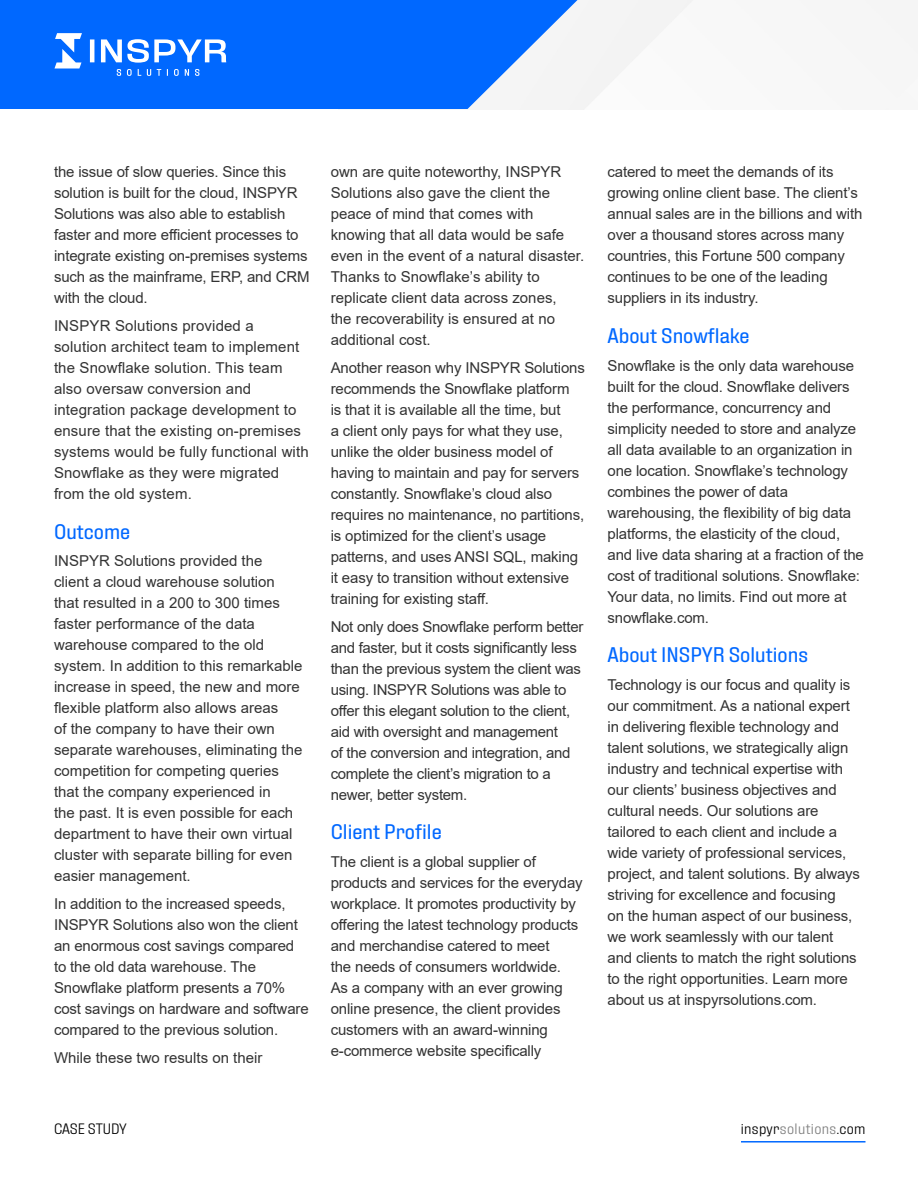
<style>
.page{position:relative;width:918px;height:1188px;background:#fff}
.page>*{position:absolute;margin:0;border:0;box-sizing:border-box;transform-origin:0 0}
.t1{font:21px "Fixture";color:#0068ff}
.t2{font:15px/21px "Arial";letter-spacing:-.01em;color:#333}
.t3{font:15px/21px "Arial";letter-spacing:.01em;color:#333}
.t4{font:300 15px "Fixture";letter-spacing:.025em;color:#000}
.t5{font:300 15px "Fixture";letter-spacing:-.005em;color:#000}
.s1{color:#808080}
</style>
<div class="page">
<hr style="left:741px;top:1141px;width:125px;height:2px;background:#0068ff">
<svg style="left:0;top:0;width:578px;height:109px;background:#1976fd"></svg>
<svg style="left:117px;top:69px;width:4px;height:7px"></svg>
<svg style="left:127px;top:69px;width:5px;height:7px"></svg>
<svg style="left:138px;top:69px;width:3px;height:7px"></svg>
<svg style="left:147px;top:69px;width:4px;height:7px"></svg>
<svg style="left:157px;top:69px;width:4px;height:7px"></svg>
<svg style="left:174px;top:69px;width:5px;height:7px"></svg>
<svg style="left:185px;top:69px;width:4px;height:7px"></svg>
<svg style="left:195px;top:69px;width:4px;height:7px"></svg>
<hr style="left:90px;top:39px;width:4px;height:23px;background:#fff">
<svg style="left:101px;top:39px;width:125px;height:24px"></svg>
<svg style="left:55px;top:33px;width:27px;height:36px"></svg>
<p class="t2" style="left:54px;top:163px;width:257px">the issue of slow queries. Since this solution is built for the cloud, INSPYR Solutions was also able to establish faster and more efficient processes to integrate existing on-premises systems such as the mainframe, ERP, and CRM with the cloud.</p>
<p class="t3" style="left:54px;top:317px;width:256px">INSPYR Solutions provided a solution architect team to implement the Snowflake solution. This team also oversaw conversion and integration package development to ensure that the existing on-premises systems would be fully functional with<br>Snowflake as they were migrated from the old system.</p>
<h1 class="t1" style="left:54px;top:521px;width:78px">Outcome</h1>
<p class="t2" style="left:54px;top:552px;width:250px">INSPYR Solutions provided the<br>client a cloud warehouse solution that resulted in a 200 to 300 times faster performance of the data warehouse compared to the old system. In addition to this remarkable increase in speed, the new and more flexible platform also allows areas<br>of the company to have their own separate warehouses, eliminating the competition for competing queries that the company experienced in<br>the past. It is even possible for each department to have their own virtual cluster with separate billing for even easier management.</p>
<p class="t2" style="left:54px;top:895px;width:256px">In addition to the increased speeds, INSPYR Solutions also won the client an enormous cost savings compared to the old data warehouse. The Snowflake platform presents a 70% cost savings on hardware and software compared to the previous solution.</p>
<p class="t2" style="left:54px;top:1048px;width:210px">While these two results on their</p>
<p class="t2" style="left:331px;top:163px;width:255px">own are quite noteworthy, INSPYR<br>Solutions also gave the client the peace of mind that comes with knowing that all data would be safe even in the event of a natural disaster.<br>Thanks to Snowflake’s ability to replicate client data across zones,<br>the recoverability is ensured at no additional cost.</p>
<p class="t2" style="left:331px;top:359px;width:256px">Another reason why INSPYR Solutions recommends the Snowflake platform<br>is that it is available all the time, but<br>a client only pays for what they use, unlike the older business model of having to maintain and pay for servers constantly. Snowflake’s cloud also requires no maintenance, no partitions, is optimized for the client’s usage patterns, and uses ANSI SQL, making it easy to transition without extensive training for existing staff.</p>
<p class="t2" style="left:331px;top:616px;width:254px">Not only does Snowflake perform better and faster, but it costs significantly less than the previous system the client was using. INSPYR Solutions was able to offer this elegant solution to the client, aid with oversight and management<br>of the conversion and integration, and complete the client’s migration to a newer, better system.</p>
<h1 class="t1" style="left:331px;top:821px;width:113px">Client Profile</h1>
<p class="t2" style="left:331px;top:853px;width:254px">The client is a global supplier of products and services for the everyday workplace. It promotes productivity by offering the latest technology products and merchandise catered to meet<br>the needs of consumers worldwide.<br>As a company with an ever growing online presence, the client provides customers with an award-winning e-commerce website specifically</p>
<p class="t2" style="left:608px;top:163px;width:256px">catered to meet the demands of its growing online client base. The client’s annual sales are in the billions and with over a thousand stores across many countries, this Fortune 500 company continues to be one of the leading suppliers in its industry.</p>
<h1 class="t1" style="left:608px;top:325px;width:144px">About Snowflake</h1>
<p class="t2" style="left:608px;top:355px;width:258px">Snowflake is the only data warehouse built for the cloud. Snowflake delivers the performance, concurrency and simplicity needed to store and analyze all data available to an organization in one location. Snowflake’s technology combines the power of data warehousing, the flexibility of big data platforms, the elasticity of the cloud, and live data sharing at a fraction of the cost of traditional solutions. Snowflake:<br>Your data, no limits. Find out more at snowflake.com.</p>
<h1 class="t1" style="left:608px;top:644px;width:202px">About INSPYR Solutions</h1>
<p class="t2" style="left:608px;top:675px;width:254px">Technology is our focus and quality is our commitment. As a national expert in delivering flexible technology and talent solutions, we strategically align industry and technical expertise with our clients’ business objectives and cultural needs. Our solutions are tailored to each client and include a wide variety of professional services, project, and talent solutions. By always striving for excellence and focusing<br>on the human aspect of our business, we work seamlessly with our talent and clients to match the right solutions to the right opportunities. Learn more about us at inspyrsolutions.com.</p>
<p class="t5" style="left:54px;top:1122px;width:74px">CASE STUDY</p>
<p class="t4" style="left:741px;top:1122px;width:126px">inspyr<span class="s1">solutions</span>.com</p>
</div>
